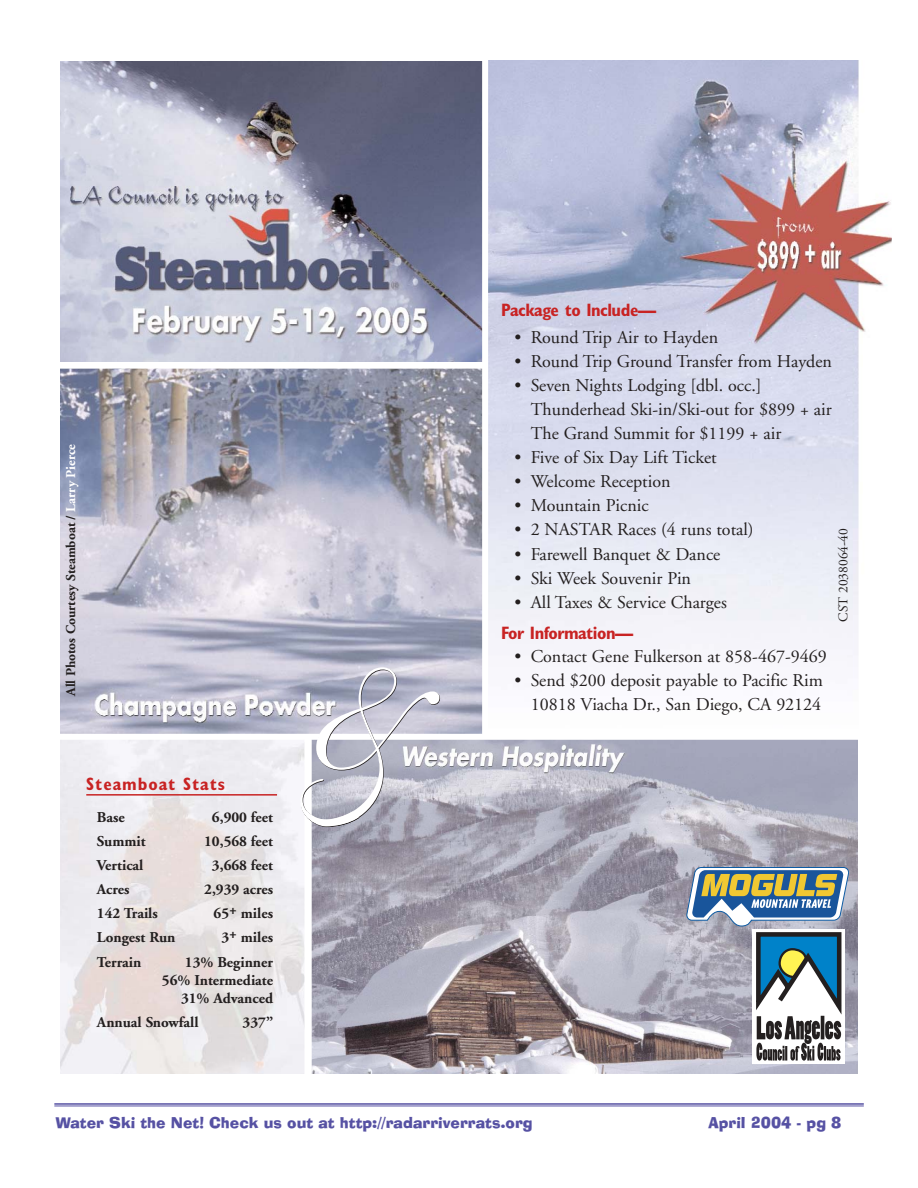
<style>
.page{position:relative;width:918px;height:1188px;background:#fff}
.page>*{position:absolute;margin:0;border:0;box-sizing:border-box;transform-origin:0 0}
.t1{font:183px "Shelley Allegro Script";color:#231f1f}
.t2{font:18px/24px "Adobe Garamond";color:#231f1f}
.t3{font:700 condensed 18px "Gill Sans";letter-spacing:-.025em;color:#c82323}
.t4{font:700 condensed 18px "Gill Sans";letter-spacing:.05em;color:#c82323}
.t5{font:700 15px/18px "Adobe Garamond";color:#231f1f;text-align:right}
.t6{font:15px "Ad Lib BT";color:#5651a3}
.t7{font:700 13.5px "Adobe Garamond";color:#231f1f}
.t8{font:13.5px "Adobe Garamond";color:#231f1f}
.s1{color:#fff}
</style>
<div class="page">
<hr style="left:54px;top:1103px;width:810px;height:2px;background:#5651a3">
<hr style="left:54px;top:1106px;width:810px;height:1px;background:#5651a3">
<img style="left:61px;top:62px;width:421px;height:299px">
<div style="left:54px;top:54px;width:512px;height:314px;border:6px solid #fff"></div>
<img style="left:313px;top:740px;width:544px;height:333px">
<div style="left:306px;top:726px;width:558px;height:354px;border:6px solid #fff"></div>
<img style="left:61px;top:740px;width:242px;height:333px">
<div style="left:54px;top:725px;width:256px;height:355px;border:6px solid #fff"></div>
<img style="left:61px;top:370px;width:421px;height:363px">
<div style="left:54px;top:363px;width:810px;height:377px;border:6px solid #fff"></div>
<img style="left:489px;top:61px;width:402px;height:666px">
<hr style="left:86px;top:794px;width:191px;height:2px;background:#c82323">
<div style="left:753px;top:929px;width:92px;height:135px;background:#fff"></div>
<svg style="left:687px;top:867px;width:162px;height:194px"></svg>
<svg style="left:303px;top:808px;width:56px;height:19px"></svg>
<p class="t7" style="left:65px;top:696px;width:253px;rotate:-90deg">All Photos Courtesy Steamboat / <span class="s1">Larry Pierce</span></p>
<p class="t4" style="left:86px;top:778px;width:140px">Steamboat Stats</p>
<p class="t5" style="left:97px;top:810px;width:29px">Base</p>
<p class="t5" style="left:212px;top:810px;width:63px">6,900 feet</p>
<p class="t5" style="left:97px;top:834px;width:50px">Summit</p>
<p class="t5" style="left:204px;top:834px;width:70px">10,568 feet</p>
<p class="t5" style="left:97px;top:858px;width:48px">Vertical</p>
<p class="t5" style="left:212px;top:858px;width:63px">3,668 feet</p>
<p class="t5" style="left:97px;top:882px;width:34px">Acres</p>
<p class="t5" style="left:204px;top:882px;width:70px">2,939 acres</p>
<p class="t5" style="left:97px;top:906px;width:62px">142 Trails</p>
<p class="t5" style="left:214px;top:906px;width:61px">65+ miles</p>
<p class="t5" style="left:97px;top:930px;width:80px">Longest Run</p>
<p class="t5" style="left:221px;top:930px;width:53px">3+ miles</p>
<p class="t5" style="left:97px;top:954px;width:46px">Terrain</p>
<p class="t5" style="left:162px;top:954px;width:113px">13% Beginner<br>56% Intermediate<br>31% Advanced</p>
<p class="t5" style="left:97px;top:1014px;width:103px">Annual Snowfall</p>
<p class="t5" style="left:243px;top:1014px;width:32px">337”</p>
<h1 class="t1" style="left:280px;top:659px;width:93px">&amp;</h1>
<p class="t3" style="left:501px;top:304px;width:157px">Package to Include—</p>
<p class="t2" style="left:514px;top:327px;width:205px">• Round Trip Air to Hayden</p>
<p class="t2" style="left:514px;top:351px;width:319px">• Round Trip Ground Transfer from Hayden</p>
<p class="t2" style="left:531px;top:375px;width:303px;text-indent:-16px">• Seven Nights Lodging [dbl. occ.]<br>Thunderhead Ski-in/Ski-out for $899 + air<br>The Grand Summit for $1199 + air</p>
<p class="t2" style="left:514px;top:447px;width:204px">• Five of Six Day Lift Ticket</p>
<p class="t2" style="left:514px;top:471px;width:158px">• Welcome Reception</p>
<p class="t2" style="left:514px;top:495px;width:136px">• Mountain Picnic</p>
<p class="t2" style="left:514px;top:519px;width:241px">• 2 NASTAR Races (4 runs total)</p>
<p class="t2" style="left:514px;top:543px;width:207px">• Farewell Banquet &amp; Dance</p>
<p class="t2" style="left:514px;top:567px;width:178px">• Ski Week Souvenir Pin</p>
<p class="t2" style="left:514px;top:592px;width:214px">• All Taxes &amp; Service Charges</p>
<p class="t3" style="left:501px;top:627px;width:134px">For Information—</p>
<p class="t2" style="left:514px;top:646px;width:314px">• Contact Gene Fulkerson at 858-467-9469</p>
<p class="t2" style="left:514px;top:670px;width:310px;text-align:right">• Send $200 deposit payable to Pacific Rim<br>10818 Viacha Dr., San Diego, CA 92124</p>
<p class="t8" style="left:838px;top:622px;width:95px;rotate:-90deg">CST 2038064-40</p>
<p class="t6" style="left:56px;top:1117px;width:479px">Water Ski the Net! Check us out at http://radarriverrats.org</p>
<p class="t6" style="left:708px;top:1117px;width:135px">April 2004 - pg 8</p>
</div>
